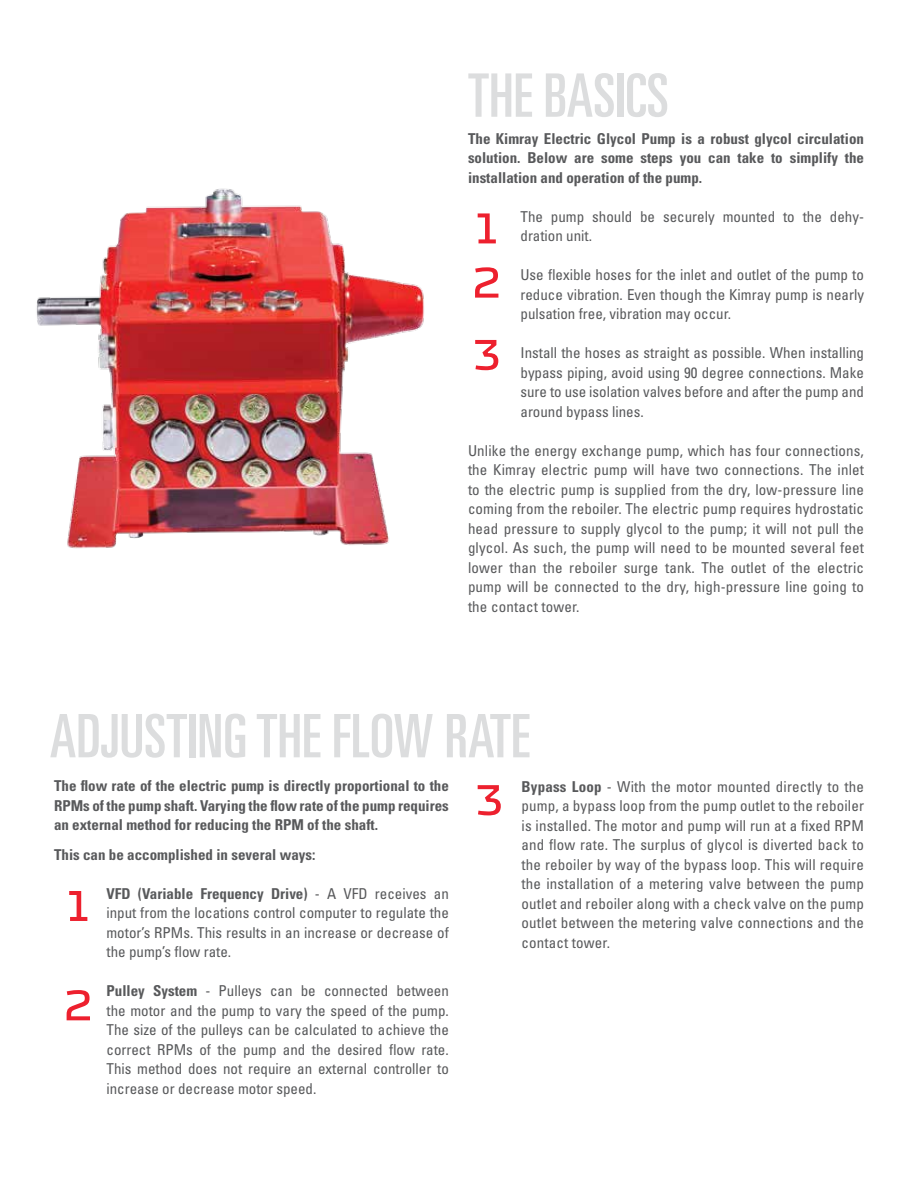
<style>
.page{position:relative;width:918px;height:1188px;background:#fff}
.page>*{position:absolute;margin:0;border:0;box-sizing:border-box;transform-origin:0 0}
.t1{font:ultra-condensed 60px "Univers";color:#dcddde}
.t2{font:condensed 15px/19.5px "Univers";color:#58595b;text-align:justify}
.t3{font:700 condensed 15px/19.5px "Univers";color:#58595b;text-align:justify}
.s1{font-weight:700}
</style>
<div class="page">
<svg style="left:478px;top:213px;width:18px;height:30px"></svg>
<svg style="left:475px;top:267px;width:23px;height:31px"></svg>
<svg style="left:475px;top:340px;width:23px;height:30px"></svg>
<svg style="left:69px;top:891px;width:18px;height:30px"></svg>
<svg style="left:67px;top:990px;width:23px;height:30px"></svg>
<svg style="left:478px;top:785px;width:23px;height:30px"></svg>
<img style="left:36px;top:188px;width:388px;height:361px">
<h1 class="t1" style="left:468px;top:61px;width:202px">THE BASICS</h1>
<p class="t3" style="left:468px;top:128px;width:398px">The Kimray Electric Glycol Pump is a robust glycol circulation solution. Below are some steps you can take to simplify the installation and operation of the pump.</p>
<p class="t2" style="left:520px;top:206px;width:345px">The pump should be securely mounted to the dehy&shy;dration unit.</p>
<p class="t2" style="left:520px;top:265px;width:345px">Use flexible hoses for the inlet and outlet of the pump to reduce vibration. Even though the Kimray pump is nearly pulsation free, vibration may occur.</p>
<p class="t2" style="left:520px;top:343px;width:345px">Install the hoses as straight as possible. When installing bypass piping, avoid using 90 degree connections. Make sure to use isolation valves before and after the pump and around bypass lines.</p>
<p class="t2" style="left:468px;top:440px;width:398px">Unlike the energy exchange pump, which has four connections, the Kimray electric pump will have two connections. The inlet to the electric pump is supplied from the dry, low-pressure line coming from the reboiler. The electric pump requires hydrostatic head pressure to supply glycol to the pump; it will not pull the glycol. As such, the pump will need to be mounted several feet lower than the reboiler surge tank. The outlet of the electric pump will be connected to the dry, high-pressure line going to the contact tower.</p>
<h1 class="t1" style="left:50px;top:702px;width:482px">ADJUSTING THE FLOW RATE</h1>
<p class="t3" style="left:54px;top:776px;width:396px">The flow rate of the electric pump is directly proportional to the RPMs of the pump shaft. Varying the flow rate of the pump requires an external method for reducing the RPM of the shaft.</p>
<p class="t3" style="left:54px;top:844px;width:263px">This can be accomplished in several ways:</p>
<p class="t2" style="left:106px;top:883px;width:344px"><span class="s1">VFD (Variable Frequency Drive)</span> - A VFD receives an input from the locations control computer to regulate the motor’s RPMs. This results in an increase or decrease of the pump’s flow rate.</p>
<p class="t2" style="left:106px;top:981px;width:344px"><span class="s1">Pulley System</span> - Pulleys can be connected between the motor and the pump to vary the speed of the pump.<br>The size of the pulleys can be calculated to achieve the correct RPMs of the pump and the desired flow rate.<br>This method does not require an external controller to increase or decrease motor speed.</p>
<p class="t2" style="left:522px;top:776px;width:344px"><span class="s1">Bypass Loop</span> - With the motor mounted directly to the pump, a bypass loop from the pump outlet to the reboiler is installed. The motor and pump will run at a fixed RPM and flow rate. The surplus of glycol is diverted back to the reboiler by way of the bypass loop. This will require the installation of a metering valve between the pump outlet and reboiler along with a check valve on the pump outlet between the metering valve connections and the contact tower.</p>
</div>
